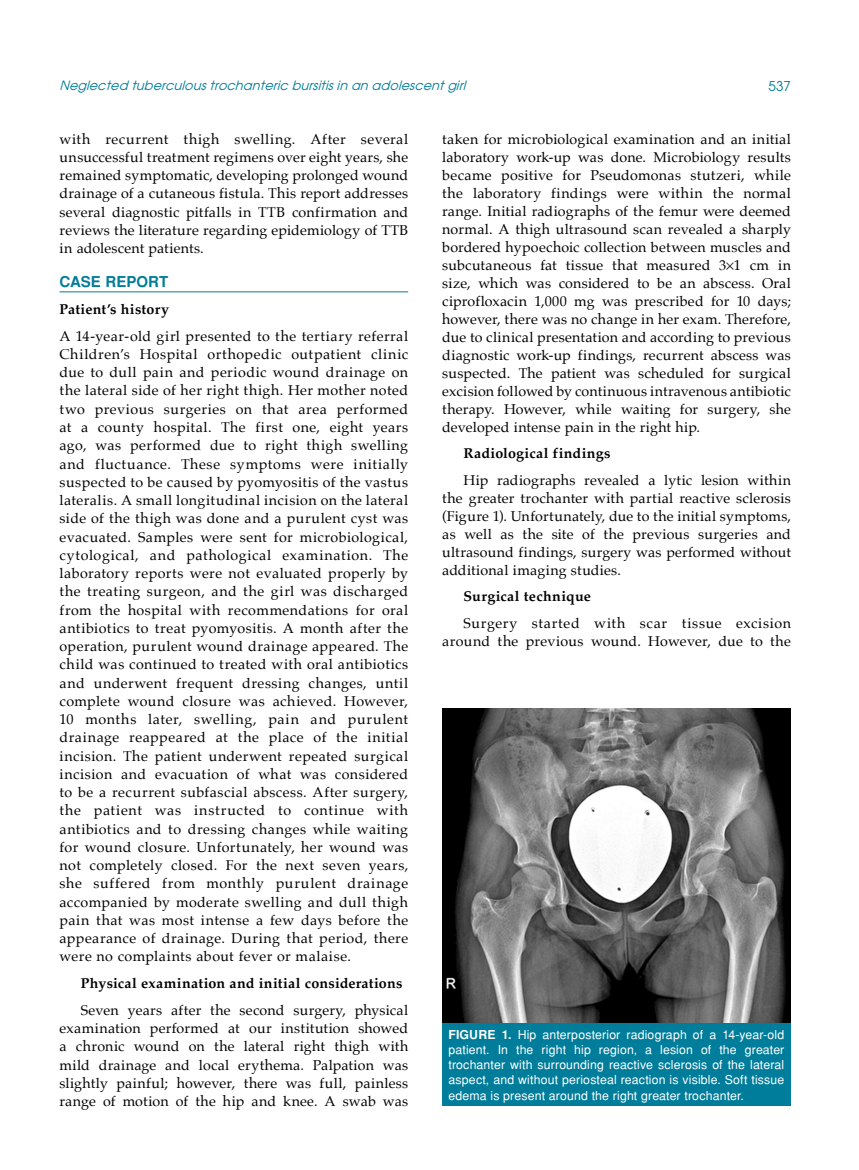
<style>
.page{position:relative;width:859px;height:1170px;background:#fff}
.page>*{position:absolute;margin:0;border:0;box-sizing:border-box;transform-origin:0 0}
.t1{font:700 15px "Helvetica Tr";letter-spacing:.005em;color:#007d9a}
.t2{font:14.25px/18.3px "Palatino";letter-spacing:.02em;color:#000;text-align:justify}
.t3{font:700 14.25px "Palatino";letter-spacing:.02em;color:#000}
.t4{font:13.5px "Avant Garde Tr";color:#007d9a}
.t5{font:italic 12.75px "Avant Garde Tr";color:#007d9a}
.t6{font:12.3px/15.3px "Helvetica Normal Tr";letter-spacing:.01em;color:#fff;text-align:justify}
.s1{font-family:"Helvetica Tr";font-weight:700}
</style>
<div class="page">
<hr style="left:60px;top:291px;width:348px;height:1px;background:#007d9a">
<img style="left:442px;top:708px;width:349px;height:315px">
<div style="left:442px;top:1023px;width:349px;height:83px;background:#007d9a"></div>
<p class="t5" style="left:60px;top:78px;width:411px">Neglected tuberculoustrochanteric bursitisin an adolescentgirl</p>
<p class="t4" style="left:768px;top:77px;width:24px">537</p>
<p class="t2" style="left:60px;top:129px;width:350px">with recurrent thigh swelling. After several unsuccessful treatment regimens over eight years, she remained symptomatic, developing prolonged wound drainage of a cutaneous fistula. This report addresses several diagnostic pitfalls in TTB confirmation and reviews the literature regarding epidemiology of TTB in adolescent patients.</p>
<p class="t1" style="left:60px;top:273px;width:110px">CASE REPORT</p>
<p class="t3" style="left:60px;top:297px;width:111px">Patient’s history</p>
<p class="t2" style="left:60px;top:326px;width:350px">A 14-year-old girl presented to the tertiary referral Children’s Hospital orthopedic outpatient clinic due to dull pain and periodic wound drainage on the lateral side of her right thigh. Her mother noted two previous surgeries on that area performed at a county hospital. The first one, eight years ago, was performed due to right thigh swelling and fluctuance. These symptoms were initially suspected to be caused by pyomyositis of the vastus lateralis. A small longitudinal incision on the lateral side of the thigh was done and a purulent cyst was evacuated. Samples were sent for microbiological, cytological, and pathological examination. The laboratory reports were not evaluated properly by the treating surgeon, and the girl was discharged from the hospital with recommendations for oral antibiotics to treat pyomyositis. A month after the operation, purulent wound drainage appeared. The child was continued to treated with oral antibiotics and underwent frequent dressing changes, until complete wound closure was achieved. However, 10 months later, swelling, pain and purulent drainage reappeared at the place of the initial incision. The patient underwent repeated surgical incision and evacuation of what was considered to be a recurrent subfascial abscess. After surgery, the patient was instructed to continue with antibiotics and to dressing changes while waiting for wound closure. Unfortunately, her wound was not completely closed. For the next seven years, she suffered from monthly purulent drainage accompanied by moderate swelling and dull thigh pain that was most intense a few days before the appearance of drainage. During that period, there were no complaints about fever or malaise.</p>
<p class="t3" style="left:81px;top:970px;width:323px">Physical examination and initial considerations</p>
<p class="t2" style="left:60px;top:1000px;width:350px;text-indent:21px">Seven years after the second surgery, physical examination performed at our institution showed a chronic wound on the lateral right thigh with mild drainage and local erythema. Palpation was slightly painful; however, there was full, painless range of motion of the hip and knee. A swab was</p>
<p class="t2" style="left:442px;top:129px;width:350px">taken for microbiological examination and an initial laboratory work-up was done. Microbiology results became positive for Pseudomonas stutzeri, while the laboratory findings were within the normal range. Initial radiographs of the femur were deemed normal. A thigh ultrasound scan revealed a sharply bordered hypoechoic collection between muscles and subcutaneous fat tissue that measured 3 1 cm in size, which was considered to be an abscess. Oral ciprofloxacin 1,000 mg was prescribed for 10 days; however, there was no change in her exam. Therefore, due to clinical presentation and according to previous diagnostic work-up findings, recurrent abscess was suspected. The patient was scheduled for surgical excision followed by continuous intravenous antibiotic therapy. However, while waiting for surgery, she developed intense pain in the right hip.</p>
<p class="t3" style="left:463px;top:441px;width:149px">Radiological findings</p>
<p class="t2" style="left:442px;top:470px;width:350px;text-indent:21px">Hip radiographs revealed a lytic lesion within the greater trochanter with partial reactive sclerosis (Figure 1). Unfortunately, due to the initial symptoms, as well as the site of the previous surgeries and ultrasound findings, surgery was performed without additional imaging studies.</p>
<p class="t3" style="left:463px;top:584px;width:129px">Surgical technique</p>
<p class="t2" style="left:442px;top:613px;width:350px;text-align:right">Surgery started with scar tissue excision around the previous wound. However, due to the</p>
<p class="t6" style="left:448px;top:1026px;width:337px"><span class="s1">FIGURE 1.</span> Hip anterposterior radiograph of a 14-year-old patient. In the right hip region, a lesion of the greater trochanter with surrounding reactive sclerosis of the lateral aspect, and without periosteal reaction is visible. Soft tissue edema is present around the right greater trochanter.</p>
</div>
